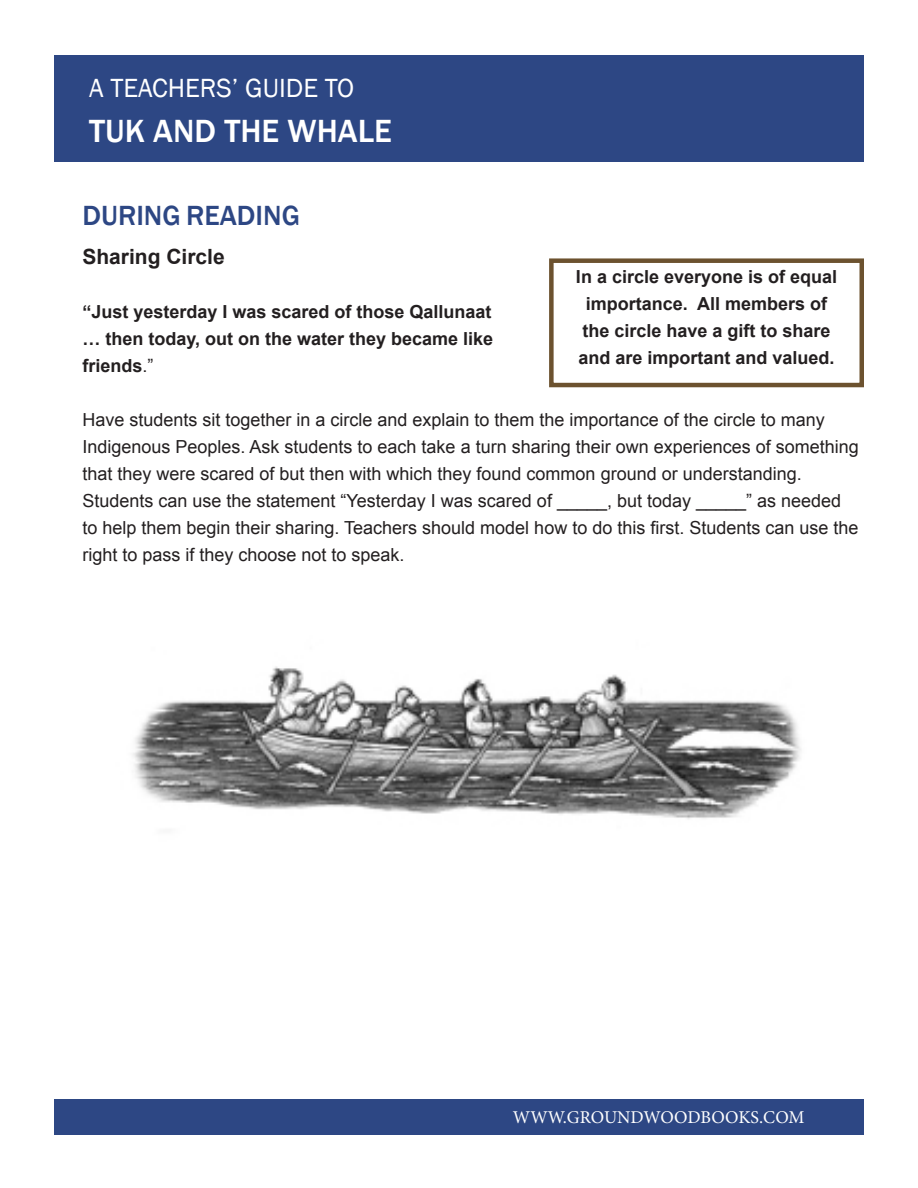
<style>
.page{position:relative;width:918px;height:1188px;background:#fff}
.page>*{position:absolute;margin:0;border:0;box-sizing:border-box;transform-origin:0 0}
.t1{font:500 33px "Franklin Gothic";color:#fff}
.t2{font:500 28.5px "Franklin Gothic";color:#2d4784}
.t3{font:27px "Franklin Gothic";color:#fff}
.t4{font:700 21px "Arial";color:#231f20}
.t5{font:18px/27px "Arial";color:#231f20}
.t6{font:700 18px/27px "Arial";color:#231f20;text-align:justify}
.t7{font:18px "Minion Pro";color:#fff}
.s1{font-weight:400}
</style>
<div class="page">
<div style="left:54px;top:56px;width:810px;height:106px;background:#2d4784"></div>
<div style="left:54px;top:1100px;width:810px;height:35px;background:#2d4784"></div>
<div style="left:549px;top:258px;width:315px;height:129px;border:4px solid #6c522f"></div>
<img style="left:132px;top:666px;width:669px;height:153px">
<p class="t3" style="left:89px;top:71px;width:267px">A TEACHERS’ GUIDE TO</p>
<p class="t1" style="left:89px;top:110px;width:304px">TUK AND THE WHALE</p>
<p class="t2" style="left:82px;top:198px;width:219px">DURING READING</p>
<p class="t4" style="left:82px;top:243px;width:144px">Sharing Circle</p>
<p class="t6" style="left:82px;top:299px;width:412px">“Just yesterday I was scared of those Qallunaat … then today, out on the water they became like friends<span class="s1">.”</span></p>
<p class="t6" style="left:576px;top:264px;width:263px;text-align:center">In a circle everyone is of equal importance. All members of the circle have a gift to share and are important and valued.</p>
<p class="t5" style="left:82px;top:406px;width:778px">Have students sit together in a circle and explain to them the importance of the circle to many Indigenous Peoples. Ask students to each take a turn sharing their own experiences of something that they were scared of but then with which they found common ground or understanding.<br>Students can use the statement “Yesterday I was scared of _____, but today _____” as needed to help them begin their sharing. Teachers should model how to do this first. Students can use the right to pass if they choose not to speak.</p>
<p class="t7" style="left:513px;top:1105px;width:293px">WWW.GROUNDWOODBOOKS.COM</p>
</div>
